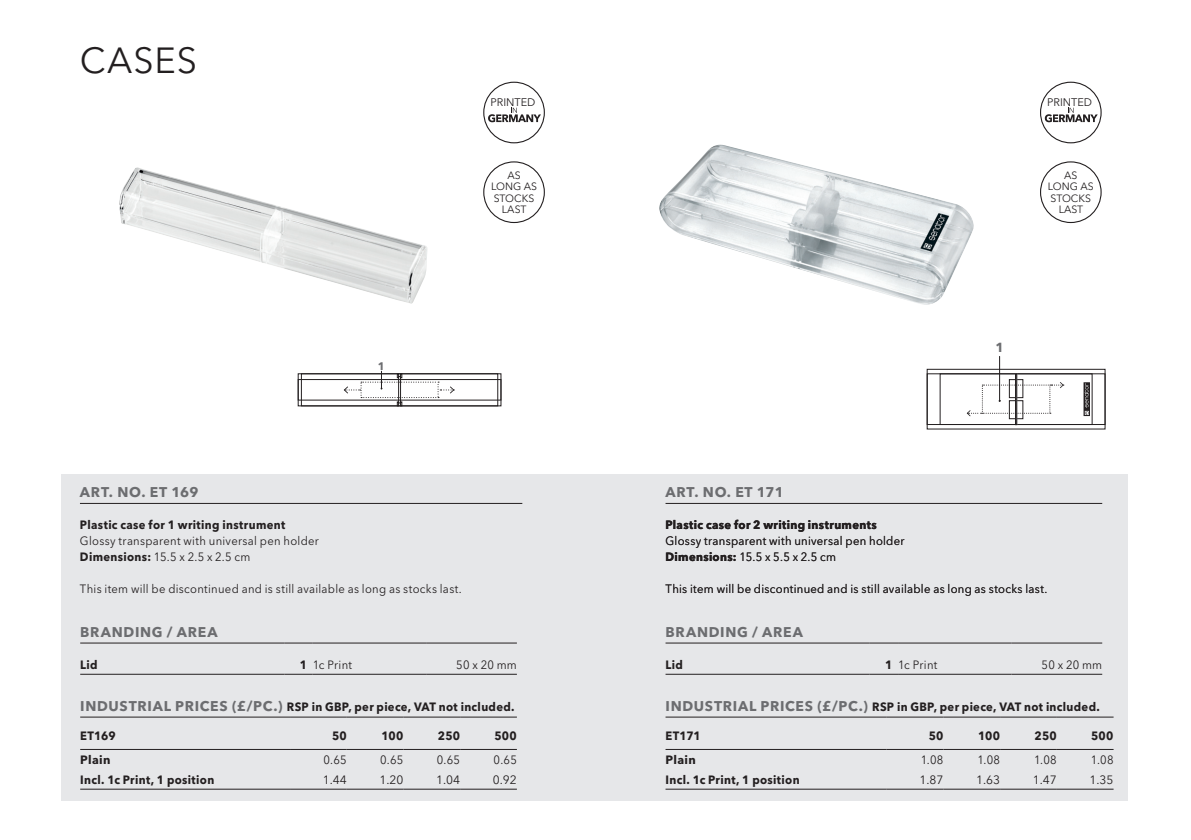
<style>
.page{position:relative;width:1191px;height:840px;background:#fff}
.page>*{position:absolute;margin:0;border:0;box-sizing:border-box;transform-origin:0 0}
.t1{font:36px "Avenir Next W1 G";letter-spacing:.03em;color:#231f20}
.t2{font:700 14px "Avenir Next W1 G";letter-spacing:.05em;color:#6c6d70}
.t3{font:700 13px "Avenir Next W1 G";color:#6c6d70}
.t4{font:12px/16px "Avenir Next W1 G";letter-spacing:.025em;color:#231f20;scale:.94 1}
.t5{font:700 12px "Avenir Next W1 G";letter-spacing:.03em;color:#231f20;scale:.94 1}
.t6{font:12px "Avenir Next W1 G";letter-spacing:.025em;color:#231f20}
.t7{font:700 12px "Avenir Next W1 G";letter-spacing:.03em;color:#231f20}
.t8{font:11px "Avenir Next W1 G";color:#231f20}
.t9{font:700 10.8px "Avenir Next W1 G";color:#6c6d70}
.t10{font:10.6px/11.6px "Avenir Next W1 G";color:#231f20;text-align:center}
.s1{font-weight:700}
.s2{font-size:14px;color:#6c6d70}
</style>
<div class="page">
<div style="left:61px;top:474px;width:1066px;height:326px;background:#e6e7e9"></div>
<img style="left:119px;top:167px;width:308px;height:136px">
<img style="left:659px;top:145px;width:315px;height:159px">
<div style="left:301px;top:373px;width:197px;height:33px;border:1px solid #231f20"></div>
<div style="left:298px;top:379px;width:203px;height:21px;border:1px solid #231f20"></div>
<svg style="left:344px;top:371px;width:110px;height:35px"></svg>
<hr style="left:999px;top:356px;width:1px;height:44px;background:#231f20">
<div style="left:927px;top:369px;width:178px;height:60px;border:1px solid #231f20"></div>
<div style="left:927px;top:373px;width:178px;height:51px;border:1px solid #231f20"></div>
<div style="left:940px;top:373px;width:152px;height:51px;border:1px solid #231f20"></div>
<div style="left:1009px;top:379px;width:14px;height:18px;border:1px solid #231f20"></div>
<div style="left:1015px;top:373px;width:2px;height:51px;border:1px solid #231f20"></div>
<svg style="left:1083px;top:382px;width:7px;height:34px"></svg>
<svg style="left:966px;top:382px;width:98px;height:34px"></svg>
<hr style="left:80px;top:503px;width:442px;height:1px;background:#231f20">
<hr style="left:665px;top:503px;width:437px;height:1px;background:#231f20">
<svg style="left:483px;top:82px;width:62px;height:61px"></svg>
<svg style="left:1040px;top:82px;width:61px;height:61px"></svg>
<svg style="left:483px;top:161px;width:62px;height:62px"></svg>
<svg style="left:1040px;top:161px;width:61px;height:62px"></svg>
<hr style="left:80px;top:673px;width:204px;height:1px;background:#231f20">
<svg style="left:284px;top:673px;width:29px;height:1px"></svg>
<hr style="left:313px;top:673px;width:113px;height:1px;background:#231f20">
<hr style="left:426px;top:673px;width:91px;height:1px;background:#231f20">
<hr style="left:80px;top:642px;width:204px;height:1px;background:#231f20">
<svg style="left:284px;top:642px;width:29px;height:1px"></svg>
<hr style="left:313px;top:642px;width:113px;height:1px;background:#231f20">
<hr style="left:426px;top:642px;width:91px;height:1px;background:#231f20">
<hr style="left:665px;top:673px;width:204px;height:1px;background:#231f20">
<svg style="left:869px;top:673px;width:29px;height:1px"></svg>
<hr style="left:898px;top:673px;width:113px;height:1px;background:#231f20">
<hr style="left:1011px;top:673px;width:91px;height:1px;background:#231f20">
<hr style="left:665px;top:642px;width:204px;height:1px;background:#231f20">
<svg style="left:869px;top:642px;width:29px;height:1px"></svg>
<hr style="left:898px;top:642px;width:113px;height:1px;background:#231f20">
<hr style="left:1011px;top:642px;width:91px;height:1px;background:#231f20">
<hr style="left:80px;top:716px;width:210px;height:1px;background:#231f20">
<hr style="left:290px;top:716px;width:57px;height:1px;background:#231f20">
<hr style="left:347px;top:716px;width:56px;height:1px;background:#231f20">
<hr style="left:403px;top:716px;width:57px;height:1px;background:#231f20">
<hr style="left:460px;top:716px;width:57px;height:1px;background:#231f20">
<hr style="left:80px;top:748px;width:210px;height:1px;background:#231f20">
<hr style="left:290px;top:748px;width:57px;height:1px;background:#231f20">
<hr style="left:347px;top:748px;width:56px;height:1px;background:#231f20">
<hr style="left:403px;top:748px;width:57px;height:1px;background:#231f20">
<hr style="left:460px;top:748px;width:57px;height:1px;background:#231f20">
<hr style="left:80px;top:788px;width:210px;height:1px;background:#231f20">
<hr style="left:290px;top:788px;width:57px;height:1px;background:#231f20">
<hr style="left:347px;top:788px;width:56px;height:1px;background:#231f20">
<hr style="left:403px;top:788px;width:57px;height:1px;background:#231f20">
<hr style="left:460px;top:788px;width:57px;height:1px;background:#231f20">
<hr style="left:665px;top:716px;width:221px;height:1px;background:#231f20">
<hr style="left:886px;top:716px;width:57px;height:1px;background:#231f20">
<hr style="left:943px;top:716px;width:57px;height:1px;background:#231f20">
<hr style="left:1000px;top:716px;width:56px;height:1px;background:#231f20">
<hr style="left:1056px;top:716px;width:57px;height:1px;background:#231f20">
<hr style="left:665px;top:748px;width:221px;height:1px;background:#231f20">
<hr style="left:886px;top:748px;width:57px;height:1px;background:#231f20">
<hr style="left:943px;top:748px;width:57px;height:1px;background:#231f20">
<hr style="left:1000px;top:748px;width:56px;height:1px;background:#231f20">
<hr style="left:1056px;top:748px;width:57px;height:1px;background:#231f20">
<hr style="left:665px;top:788px;width:221px;height:1px;background:#231f20">
<hr style="left:886px;top:788px;width:57px;height:1px;background:#231f20">
<hr style="left:943px;top:788px;width:57px;height:1px;background:#231f20">
<hr style="left:1000px;top:788px;width:56px;height:1px;background:#231f20">
<hr style="left:1056px;top:788px;width:57px;height:1px;background:#231f20">
<h1 class="t1" style="left:80px;top:39px;width:119px">CASES</h1>
<p class="t9" style="left:378px;top:359px;width:9px">1</p>
<p class="t8" style="left:490px;top:96px;width:46px">PRINTED</p>
<p class="t8" style="left:1047px;top:96px;width:46px">PRINTED</p>
<p class="t10" style="left:491px;top:169px;width:47px">AS<br>LONG AS<br>STOCKS<br>LAST</p>
<p class="t10" style="left:1047px;top:169px;width:47px">AS<br>LONG AS<br>STOCKS<br>LAST</p>
<p class="t3" style="left:995px;top:339px;width:10px">1</p>
<p class="t2" style="left:80px;top:483px;width:120px">ART. NO. ET 169</p>
<p class="t2" style="left:665px;top:483px;width:120px">ART. NO. ET 171</p>
<p class="t5" style="left:80px;top:517px;width:220px">Plastic case for 1 writing instrument</p>
<p class="t4" style="left:80px;top:532px;width:256px">Glossy transparent with universal pen holder<br><span class="s1">Dimensions:</span> 15.5 x 2.5 x 2.5 cm</p>
<p class="t4" style="left:80px;top:580px;width:408px">This item will be discontinued and is still available as long as stocks last.</p>
<p class="t5" style="left:665px;top:517px;width:226px">Plastic case for 2 writing instruments</p>
<p class="t4" style="left:665px;top:532px;width:256px">Glossy transparent with universal pen holder<br><span class="s1">Dimensions:</span> 15.5 x 5.5 x 2.5 cm</p>
<p class="t4" style="left:665px;top:580px;width:408px">This item will be discontinued and is still available as long as stocks last.</p>
<p class="t2" style="left:665px;top:622px;width:139px">BRANDING / AREA</p>
<p class="t5" style="left:665px;top:657px;width:20px">Lid</p>
<p class="t4" style="left:885px;top:656px;width:57px"><span class="s1">1</span> 1c Print</p>
<p class="t4" style="left:1041px;top:656px;width:66px">50 x 20 mm</p>
<p class="t2" style="left:80px;top:622px;width:139px">BRANDING / AREA</p>
<p class="t5" style="left:80px;top:657px;width:20px">Lid</p>
<p class="t4" style="left:300px;top:656px;width:57px"><span class="s1">1</span> 1c Print</p>
<p class="t4" style="left:456px;top:656px;width:66px">50 x 20 mm</p>
<p class="t5" style="left:80px;top:699px;width:463px"><span class="s2">INDUSTRIAL PRICES (£/PC.)</span> RSP in GBP, per piece, VAT not included.</p>
<p class="t5" style="left:80px;top:727px;width:39px">ET169</p>
<p class="t5" style="left:332px;top:727px;width:17px">50</p>
<p class="t5" style="left:381px;top:727px;width:25px">100</p>
<p class="t5" style="left:438px;top:727px;width:25px">250</p>
<p class="t5" style="left:494px;top:727px;width:25px">500</p>
<p class="t7" style="left:80px;top:752px;width:32px">Plain</p>
<p class="t4" style="left:323px;top:751px;width:26px">0.65</p>
<p class="t4" style="left:380px;top:751px;width:26px">0.65</p>
<p class="t4" style="left:437px;top:751px;width:26px">0.65</p>
<p class="t4" style="left:493px;top:751px;width:26px">0.65</p>
<p class="t5" style="left:80px;top:771px;width:144px">Incl. 1c Print, 1 position</p>
<p class="t6" style="left:323px;top:771px;width:25px">1.44</p>
<p class="t6" style="left:379px;top:771px;width:25px">1.20</p>
<p class="t6" style="left:436px;top:771px;width:26px">1.04</p>
<p class="t6" style="left:493px;top:771px;width:26px">0.92</p>
<p class="t5" style="left:665px;top:699px;width:463px"><span class="s2">INDUSTRIAL PRICES (£/PC.)</span> RSP in GBP, per piece, VAT not included.</p>
<p class="t5" style="left:665px;top:727px;width:39px">ET171</p>
<p class="t5" style="left:928px;top:727px;width:17px">50</p>
<p class="t5" style="left:978px;top:727px;width:25px">100</p>
<p class="t5" style="left:1034px;top:727px;width:25px">250</p>
<p class="t5" style="left:1091px;top:727px;width:25px">500</p>
<p class="t7" style="left:665px;top:752px;width:32px">Plain</p>
<p class="t4" style="left:920px;top:751px;width:26px">1.08</p>
<p class="t4" style="left:977px;top:751px;width:26px">1.08</p>
<p class="t4" style="left:1034px;top:751px;width:26px">1.08</p>
<p class="t4" style="left:1090px;top:751px;width:26px">1.08</p>
<p class="t5" style="left:665px;top:771px;width:144px">Incl. 1c Print, 1 position</p>
<p class="t6" style="left:919px;top:771px;width:25px">1.87</p>
<p class="t6" style="left:976px;top:771px;width:25px">1.63</p>
<p class="t6" style="left:1032px;top:771px;width:26px">1.47</p>
<p class="t6" style="left:1089px;top:771px;width:26px">1.35</p>
</div>
